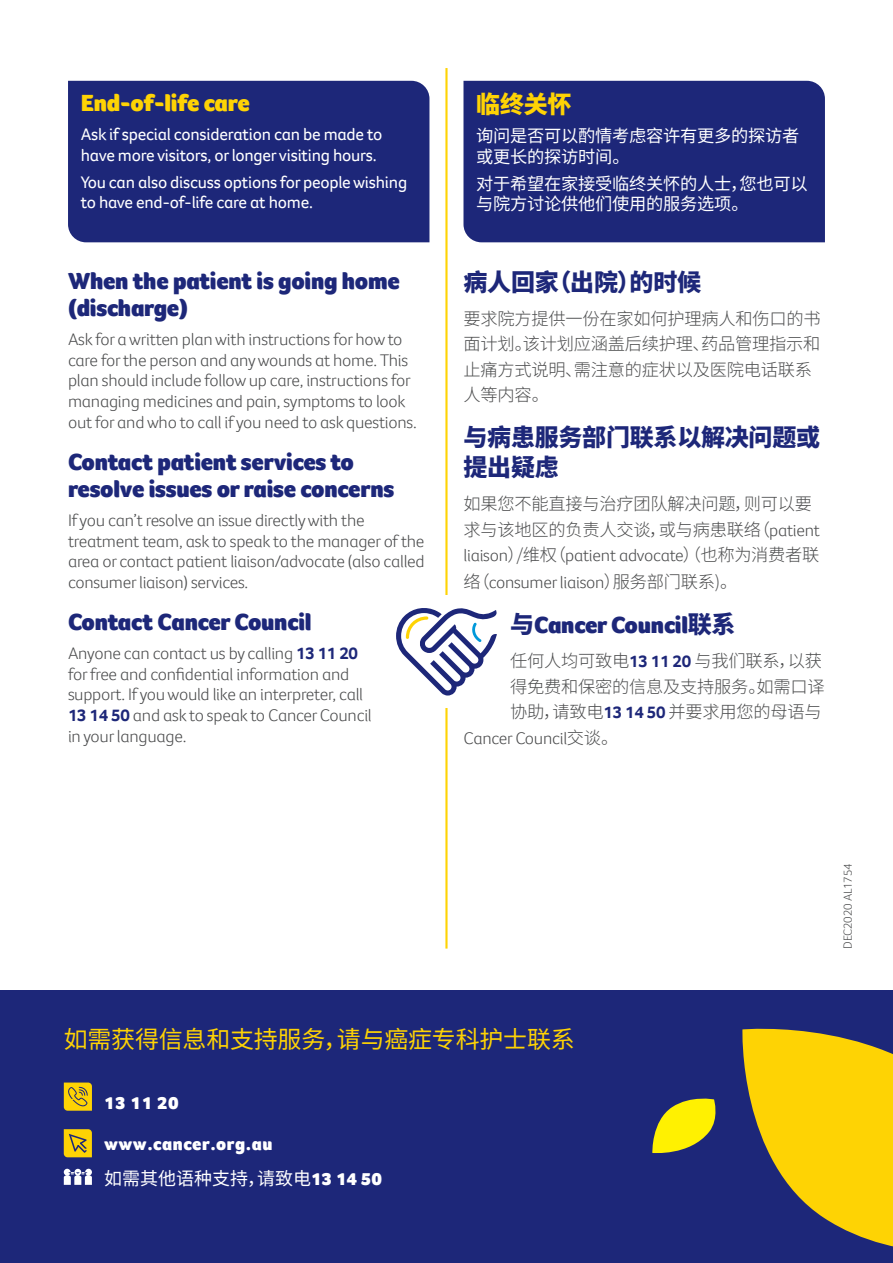
<style>
.page{position:relative;width:893px;height:1263px;background:#fff}
.page>*{position:absolute;margin:0;border:0;box-sizing:border-box;transform-origin:0 0}
.sub_heading{font:900 24px/27px "Foco CC";letter-spacing:-.01em;color:#1d2779}
.sub_heading-2{font:800 24px/30px "Source Han Sans CN";letter-spacing:-.01em;color:#1d2779}
.sub_heading_2{font:24px "Source Han Sans CN";letter-spacing:-.01em;color:#fed304}
.sub_heading-3{font:900 24px "Foco CC";letter-spacing:-.01em;color:#fed304}
.sub_heading-4{font:800 24px "Source Han Sans CN";color:#fed304}
.t1{font:900 18px "Foco CC";letter-spacing:.03em;color:#fff}
.t2{font:18px "Source Han Sans CN";color:#fff}
.body{font:300 17.25px/20.7px "Foco CC";letter-spacing:-.015em;color:#4b4c4d}
.body-2{font:300 17.25px/25.5px "Source Han Sans CN";letter-spacing:-.015em;color:#4b4c4d}
.body-3{font:17.25px/20.7px "Foco CC";letter-spacing:-.015em;color:#fff}
.body-4{font:17.25px/20.7px "Source Han Sans CN";letter-spacing:-.015em;color:#fff}
.body-5{font:300 12px "Foco CC";letter-spacing:-.015em;color:#4b4c4d}
.s1{font-weight:700;color:#1d2779}
.s2{font-family:"Foco CC"}
.s3{font-family:"Source Han Sans CN";font-weight:800}
.s4{font-family:"Foco CC";font-weight:700;color:#1d2779}
.s5{font-family:"Source Han Sans CN"}
.s6{font-family:"Foco CC";font-weight:900}
</style>
<div class="page">
<hr style="left:445px;top:68px;width:3px;height:880px;background:#fed304">
<div style="left:383px;top:596px;width:127px;height:112px;background:#fff"></div>
<svg style="left:396px;top:608px;width:101px;height:87px"></svg>
<div style="left:0;top:991px;width:893px;height:272px;background:#1d2779"></div>
<svg style="left:64px;top:1129px;width:28px;height:28px"></svg>
<svg style="left:64px;top:1082px;width:28px;height:29px"></svg>
<svg style="left:64px;top:1169px;width:28px;height:16px"></svg>
<svg style="left:742px;top:1028px;width:151px;height:219px"></svg>
<svg style="left:652px;top:1098px;width:64px;height:55px"></svg>
<div style="left:68px;top:81px;width:361px;height:161px;background:#1d2779"></div>
<div style="left:463px;top:81px;width:362px;height:161px;background:#1d2779"></div>
<p class="sub_heading-3" style="left:81px;top:87px;width:170px">End-of-life care</p>
<p class="body-3" style="left:81px;top:123px;width:303px">Ask if special consideration can be made to have more visitors, or longer visiting hours.</p>
<p class="body-3" style="left:81px;top:171px;width:328px">You can also discuss options for people wishing to have end-of-life care at home.</p>
<p class="sub_heading" style="left:68px;top:267px;width:333px">When the patient is going home (discharge)</p>
<p class="body" style="left:68px;top:329px;width:350px">Ask for a written plan with instructions for how to care for the person and any wounds at home. This plan should include follow up care, instructions for managing medicines and pain, symptoms to look out for and who to call if you need to ask questions.</p>
<p class="sub_heading" style="left:68px;top:448px;width:328px">Contact patient services to resolve issues or raise concerns</p>
<p class="body" style="left:68px;top:509px;width:358px">If you can’t resolve an issue directly with the treatment team, ask to speak to the manager of the area or contact patient liaison/advocate (also called consumer liaison) services.</p>
<p class="sub_heading" style="left:68px;top:608px;width:245px">Contact Cancer Council</p>
<p class="body" style="left:68px;top:643px;width:305px">Anyone can contact us by calling <span class="s1">13 11 20 </span>for free and confidential information and support. If you would like an interpreter, call <span class="s1">13 14 50</span> and ask to speak to Cancer Council in your language.</p>
<p class="sub_heading-4" style="left:476px;top:90px;width:97px">临终关怀</p>
<p class="body-4" style="left:476px;top:126px;width:325px">询问是否可以酌情考虑容许有更多的探访者或更长的探访时间。</p>
<p class="body-4" style="left:476px;top:173px;width:333px">对于希望在家接受临终关怀的人士，您也可以与院方讨论供他们使用的服务选项。</p>
<p class="sub_heading-2" style="left:463px;top:268px;width:239px">病人回家（出院）的时候</p>
<p class="body-2" style="left:463px;top:306px;width:359px">要求院方提供一份在家如何护理病人和伤口的书面计划。该计划应涵盖后续护理、药品管理指示和止痛方式说明、需注意的症状以及医院电话联系人等内容。</p>
<p class="sub_heading-2" style="left:463px;top:423px;width:358px">与病患服务部门联系以解决问题或提出疑虑</p>
<p class="body-2" style="left:463px;top:491px;width:358px;line-height:26px">如果您不能直接与治疗团队解决问题，则可以要求与该地区的负责人交谈，或与病患联络（<span class="s2">patient liaison</span>）/维权（<span class="s2">patient advocate</span>）（也称为消费者联络（<span class="s2">consumer liaison</span>）服务部门联系)。</p>
<p class="sub_heading" style="left:510px;top:611px;width:227px"><span class="s3">与</span>Cancer Council<span class="s3">联系</span></p>
<p class="body-2" style="left:510px;top:648px;width:313px">任何人均可致电<span class="s4">13 11 20</span> 与我们联系，以获</p>
<p class="body-2" style="left:510px;top:674px;width:316px">得免费和保密的信息及支持服务。如需口译</p>
<p class="body-2" style="left:510px;top:699px;width:313px">协助，请致电<span class="s4">13 14 50</span> 并要求用您的母语与</p>
<p class="body" style="left:463px;top:727px;width:156px">Cancer Council<span class="s5">交谈。</span></p>
<p class="sub_heading_2" style="left:64px;top:1025px;width:512px">如需获得信息和支持服务，请与癌症专科护士联系</p>
<p class="t1" style="left:104px;top:1091px;width:76px">13 11 20</p>
<p class="t1" style="left:104px;top:1132px;width:170px">www.cancer.org.au</p>
<p class="t2" style="left:104px;top:1168px;width:279px">如需其他语种支持，请致电<span class="s6">13 14 50</span></p>
<p class="body-5" style="left:840px;top:948px;width:87px;rotate:-90deg">DEC2020 AL1754</p>
</div>
